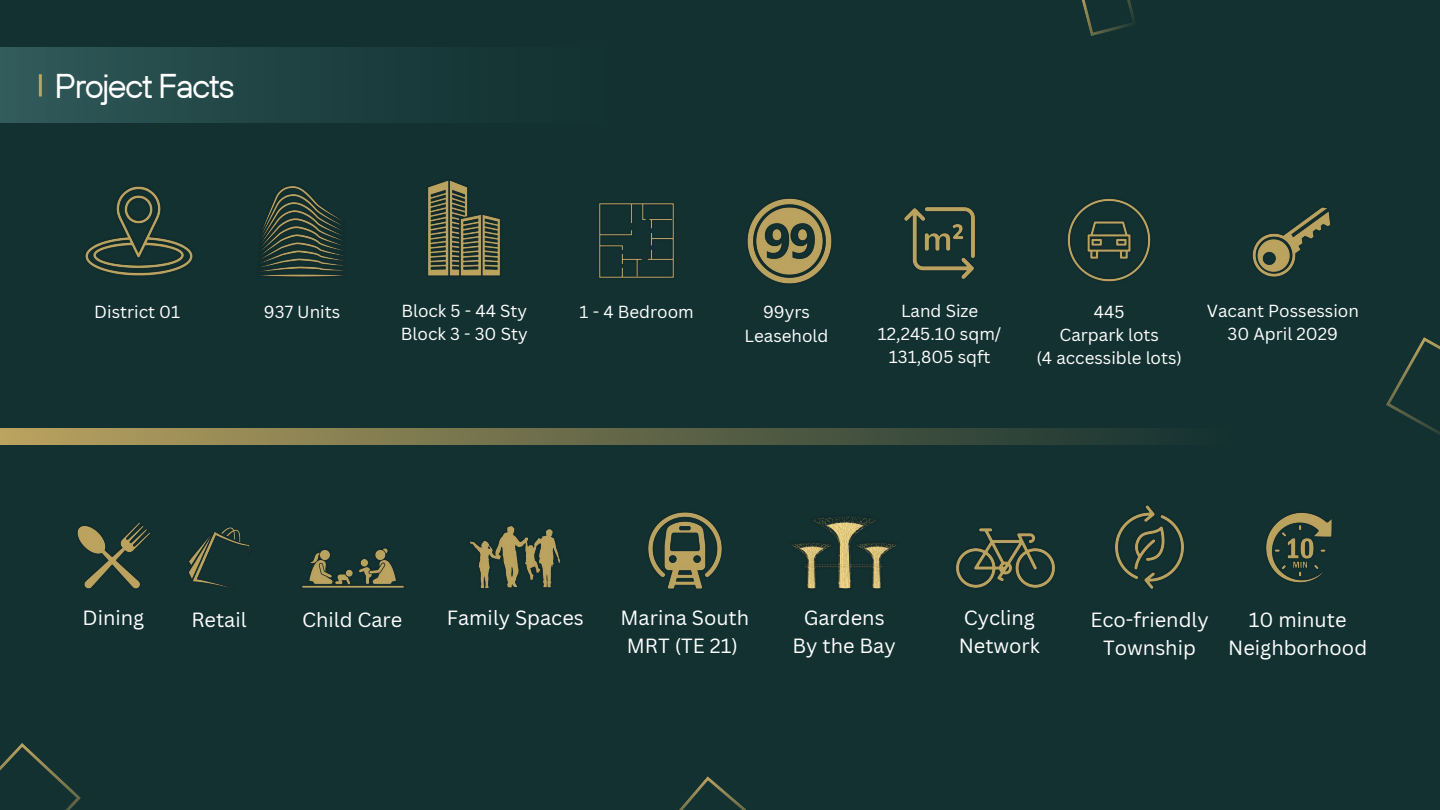
<style>
.page{position:relative;width:1440px;height:810px;background:#133131}
.page>*{position:absolute;margin:0;border:0;box-sizing:border-box;transform-origin:0 0}
.t1{font:34.3px "TT Hoves";letter-spacing:-.05em;color:#fff}
.t2{font:20px/27.8px "Canva Sans";color:#fff;text-align:center}
.t3{font:17px "Canva Sans";color:#fff}
</style>
<div class="page">
<div style="left:0;top:48px;width:629px;height:75px;background:linear-gradient(to right,#2f5858,#0f2d2d)"></div>
<hr style="left:39px;top:74px;width:3px;height:23px;background:#bba360">
<svg style="left:1386px;top:337px;width:54px;height:98px"></svg>
<svg style="left:679px;top:776px;width:67px;height:34px"></svg>
<svg style="left:0;top:743px;width:81px;height:67px"></svg>
<svg style="left:1082px;top:0;width:53px;height:36px"></svg>
<div style="left:0;top:428px;width:1231px;height:16px;background:linear-gradient(to right,#b8a160,#123031)"></div>
<img style="left:470px;top:526px;width:91px;height:62px">
<img style="left:428px;top:180px;width:72px;height:96px">
<img style="left:260px;top:186px;width:85px;height:91px">
<img style="left:77px;top:522px;width:73px;height:67px">
<img style="left:189px;top:527px;width:61px;height:61px">
<img style="left:302px;top:548px;width:102px;height:40px">
<img style="left:599px;top:203px;width:75px;height:75px">
<img style="left:648px;top:512px;width:74px;height:77px">
<img style="left:791px;top:516px;width:106px;height:73px">
<img style="left:747px;top:198px;width:85px;height:86px">
<img style="left:904px;top:207px;width:71px;height:72px">
<img style="left:85px;top:186px;width:108px;height:90px">
<img style="left:1067px;top:198px;width:84px;height:84px">
<img style="left:1252px;top:207px;width:79px;height:70px">
<img style="left:956px;top:528px;width:99px;height:60px">
<img style="left:1115px;top:505px;width:69px;height:84px">
<img style="left:1266px;top:512px;width:66px;height:71px">
<p class="t1" style="left:55px;top:63px;width:182px">Project Facts</p>
<h1 class="t3" style="left:264px;top:300px;width:78px">937 Units</h1>
<p class="t3" style="left:401px;top:298px;width:127px">Block 5 - 44 Sty</p>
<p class="t3" style="left:401px;top:322px;width:128px">Block 3 - 30 Sty</p>
<p class="t3" style="left:901px;top:298px;width:79px">Land Size</p>
<p class="t3" style="left:878px;top:322px;width:125px">12,245.10 sqm/</p>
<p class="t3" style="left:889px;top:345px;width:103px">131,805 sqft</p>
<p class="t3" style="left:94px;top:300px;width:87px">District 01</p>
<p class="t3" style="left:1094px;top:300px;width:32px">445</p>
<p class="t3" style="left:1060px;top:323px;width:101px">Carpark lots</p>
<p class="t3" style="left:1036px;top:346px;width:147px">(4 accessible lots)</p>
<p class="t3" style="left:580px;top:300px;width:116px">1 - 4 Bedroom</p>
<p class="t3" style="left:763px;top:300px;width:48px">99yrs</p>
<p class="t3" style="left:745px;top:323px;width:85px">Leasehold</p>
<p class="t3" style="left:1207px;top:299px;width:154px">Vacant Possession</p>
<p class="t3" style="left:1228px;top:322px;width:112px">30 April 2029</p>
<p class="t2" style="left:83px;top:603px;width:63px">Dining</p>
<p class="t2" style="left:191px;top:605px;width:57px">Retail</p>
<p class="t2" style="left:302px;top:605px;width:102px">Child Care</p>
<p class="t2" style="left:447px;top:603px;width:138px">Family Spaces</p>
<p class="t2" style="left:621px;top:603px;width:130px">Marina South<br>MRT (TE 21)</p>
<p class="t2" style="left:793px;top:603px;width:105px">Gardens<br>By the Bay</p>
<p class="t2" style="left:959px;top:603px;width:83px;text-align:left">Cycling<br>Network</p>
<p class="t2" style="left:1090px;top:605px;width:120px">Eco-friendly<br>Township</p>
<p class="t2" style="left:1228px;top:605px;width:140px">10 minute<br>Neighborhood</p>
</div>
